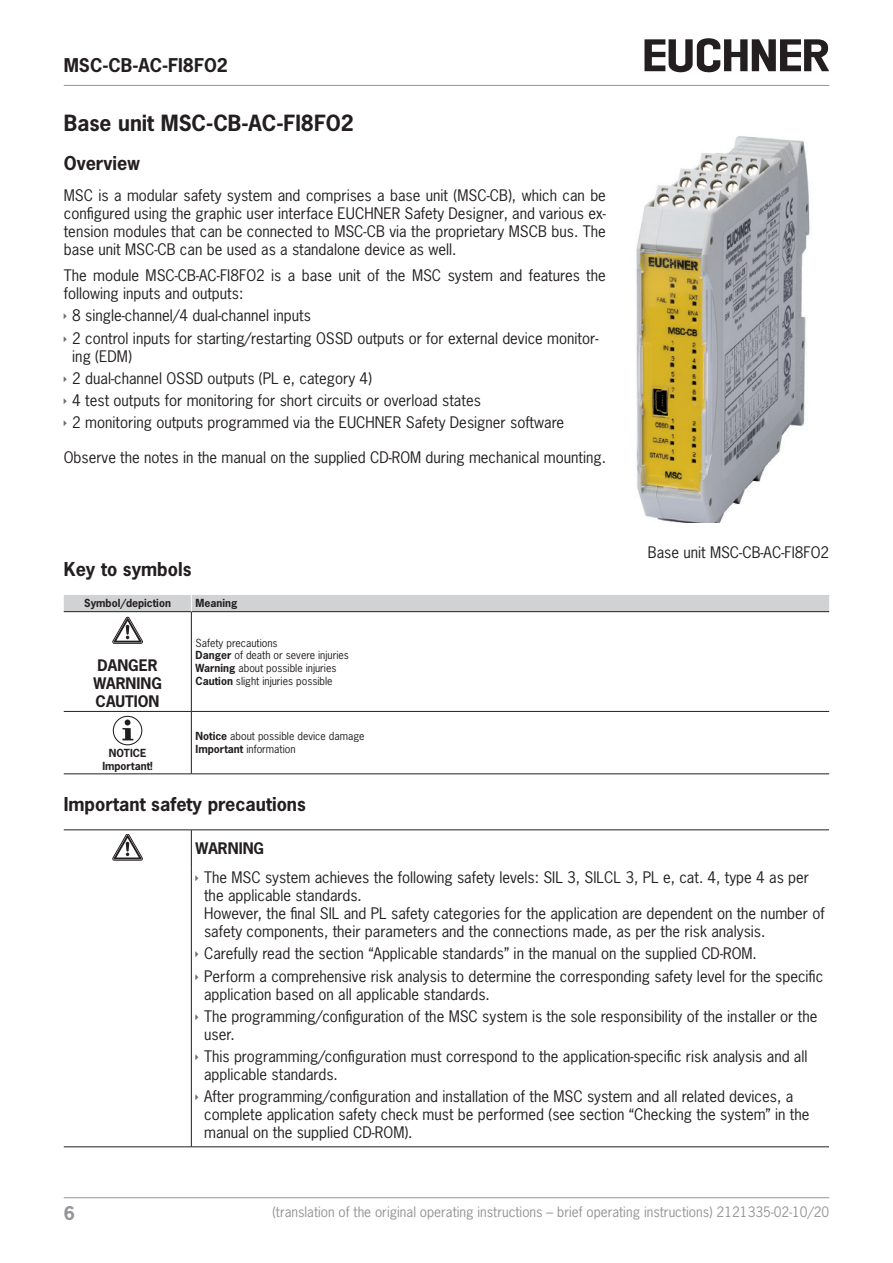
<style>
.page{position:relative;width:893px;height:1263px;background:#fff}
.page>*{position:absolute;margin:0;border:0;box-sizing:border-box;transform-origin:0 0}
.toc_title{font:700 21px "News Gothic Std";color:#231f20}
.toc1{font:700 18px "News Gothic Std";color:#231f20}
.t1{font:700 17.85px "News Gothic Std";color:#231f20}
.t2{font:700 17.85px "News Gothic Std";color:#939598}
.paragraph{font:15px/18px "News Gothic Std";color:#231f20}
.paragraph_last{font:15px "News Gothic Std";color:#231f20}
.signalword{font:700 15px/18px "News Gothic Std";color:#231f20}
.tableheadleft{font:700 15px "News Gothic Std";color:#231f20}
.t3{font:13.5px "News Gothic Std";color:#939598}
.tablebodyleft{font:10.5px "News Gothic Std";color:#231f20}
.tableheadcentered{font:700 10.5px "News Gothic Std";color:#231f20}
.tablebodycentred{font:700 10.5px/12.6px "News Gothic Std";color:#231f20;text-align:center}
.tableheadleft-2{font:700 10.5px "News Gothic Std";color:#231f20}
.s1{font-weight:700}
</style>
<div class="page">
<hr style="left:64px;top:85px;width:765px;height:1px;background:#939598">
<hr style="left:64px;top:1197px;width:765px;height:1px;background:#939598">
<svg style="left:644px;top:38px;width:185px;height:34px"></svg>
<hr style="left:64px;top:711px;width:127px;height:1px;background:#231f20">
<hr style="left:191px;top:711px;width:638px;height:1px;background:#231f20">
<hr style="left:64px;top:773px;width:127px;height:1px;background:#231f20">
<hr style="left:191px;top:773px;width:638px;height:1px;background:#231f20">
<hr style="left:191px;top:612px;width:1px;height:99px;background:#231f20">
<hr style="left:191px;top:712px;width:1px;height:62px;background:#231f20">
<svg style="left:64px;top:595px;width:765px;height:48px"></svg>
<svg style="left:113px;top:716px;width:29px;height:29px"></svg>
<svg style="left:122px;top:719px;width:11px;height:21px"></svg>
<hr style="left:64px;top:829px;width:127px;height:1px;background:#231f20">
<hr style="left:191px;top:829px;width:638px;height:1px;background:#231f20">
<hr style="left:191px;top:830px;width:1px;height:37px;background:#231f20">
<hr style="left:191px;top:867px;width:1px;height:280px;background:#231f20">
<hr style="left:64px;top:1146px;width:127px;height:1px;background:#231f20">
<hr style="left:191px;top:1146px;width:638px;height:1px;background:#231f20">
<svg style="left:113px;top:834px;width:29px;height:26px"></svg>
<img style="left:636px;top:136px;width:174px;height:386px">
<p class="t1" style="left:64px;top:53px;width:166px">MSC-CB-AC-FI8FO2</p>
<p class="toc_title" style="left:64px;top:109px;width:292px">Base unit MSC-CB-AC-FI8FO2</p>
<p class="toc1" style="left:64px;top:151px;width:78px">Overview</p>
<p class="paragraph" style="left:64px;top:186px;width:544px;text-align:justify">MSC is a modular safety system and comprises a base unit (MSC-CB), which can be configured using the graphic user interface EUCHNER Safety Designer, and various ex&shy;tension modules that can be connected to MSC-CB via the proprietary MSCB bus. The base unit MSC-CB can be used as a standalone device as well.</p>
<p class="paragraph" style="left:64px;top:266px;width:544px">The module MSC-CB-AC-FI8FO2 is a base unit of the MSC system and features the following inputs and outputs:</p>
<p class="paragraph" style="left:72px;top:306px;width:240px">8 single-channel/4 dual-channel inputs</p>
<p class="paragraph" style="left:72px;top:329px;width:528px">2 control inputs for starting/restarting OSSD outputs or for external device monitor&shy;ing (EDM)</p>
<p class="paragraph" style="left:72px;top:369px;width:301px">2 dual-channel OSSD outputs (PL e, category 4)</p>
<p class="paragraph" style="left:72px;top:391px;width:410px">4 test outputs for monitoring for short circuits or overload states</p>
<p class="paragraph" style="left:72px;top:413px;width:493px">2 monitoring outputs programmed via the EUCHNER Safety Designer software</p>
<p class="paragraph_last" style="left:64px;top:448px;width:544px">Observe the notes in the manual on the supplied CD-ROM during mechanical mounting.</p>
<p class="toc1" style="left:64px;top:557px;width:129px">Key to symbols</p>
<p class="tableheadcentered" style="left:84px;top:596px;width:88px">Symbol/depiction</p>
<p class="tableheadleft-2" style="left:196px;top:596px;width:43px">Meaning</p>
<p class="signalword" style="left:93px;top:656px;width:70px">DANGER<br>WARNING<br>CAUTION</p>
<p class="tablebodycentred" style="left:102px;top:746px;width:52px">NOTICE<br>Important!</p>
<p class="tablebodyleft" style="left:196px;top:636px;width:83px">Safety precautions</p>
<p class="tablebodyleft" style="left:196px;top:649px;width:155px"><span class="s1">Danger</span> of death or severe injuries</p>
<p class="tablebodyleft" style="left:196px;top:661px;width:142px"><span class="s1">Warning</span> about possible injuries</p>
<p class="tablebodyleft" style="left:196px;top:674px;width:139px"><span class="s1">Caution</span> slight injuries possible</p>
<p class="tablebodyleft" style="left:196px;top:730px;width:170px"><span class="s1">Notice</span> about possible device damage</p>
<p class="tablebodyleft" style="left:196px;top:742px;width:102px"><span class="s1">Important</span> information</p>
<p class="paragraph_last" style="left:648px;top:543px;width:183px">Base unit MSC-CB-AC-FI8FO2</p>
<p class="toc1" style="left:64px;top:792px;width:244px">Important safety precautions</p>
<p class="tableheadleft" style="left:196px;top:839px;width:70px">WARNING</p>
<p class="paragraph" style="left:204px;top:868px;width:622px">The MSC system achieves the following safety levels: SIL 3, SILCL 3, PL e, cat. 4, type 4 as per the applicable standards.<br>However, the final SIL and PL safety categories for the application are dependent on the number of safety components, their parameters and the connections made, as per the risk analysis.</p>
<p class="paragraph" style="left:204px;top:944px;width:554px">Carefully read the section “Applicable standards” in the manual on the supplied CD-ROM.</p>
<p class="paragraph" style="left:204px;top:967px;width:621px">Perform a comprehensive risk analysis to determine the corresponding safety level for the specific application based on all applicable standards.</p>
<p class="paragraph" style="left:204px;top:1007px;width:615px">The programming/configuration of the MSC system is the sole responsibility of the installer or the user.</p>
<p class="paragraph" style="left:204px;top:1047px;width:605px">This programming/configuration must correspond to the application-specific risk analysis and all applicable standards.</p>
<p class="paragraph" style="left:204px;top:1087px;width:607px">After programming/configuration and installation of the MSC system and all related devices, a complete application safety check must be performed (see section “Checking the system” in the manual on the supplied CD-ROM).</p>
<p class="t2" style="left:64px;top:1201px;width:13px">6</p>
<p class="t3" style="left:272px;top:1203px;width:558px">(translation of the original operating instructions – brief operating instructions) 2121335-02-10/20</p>
</div>
